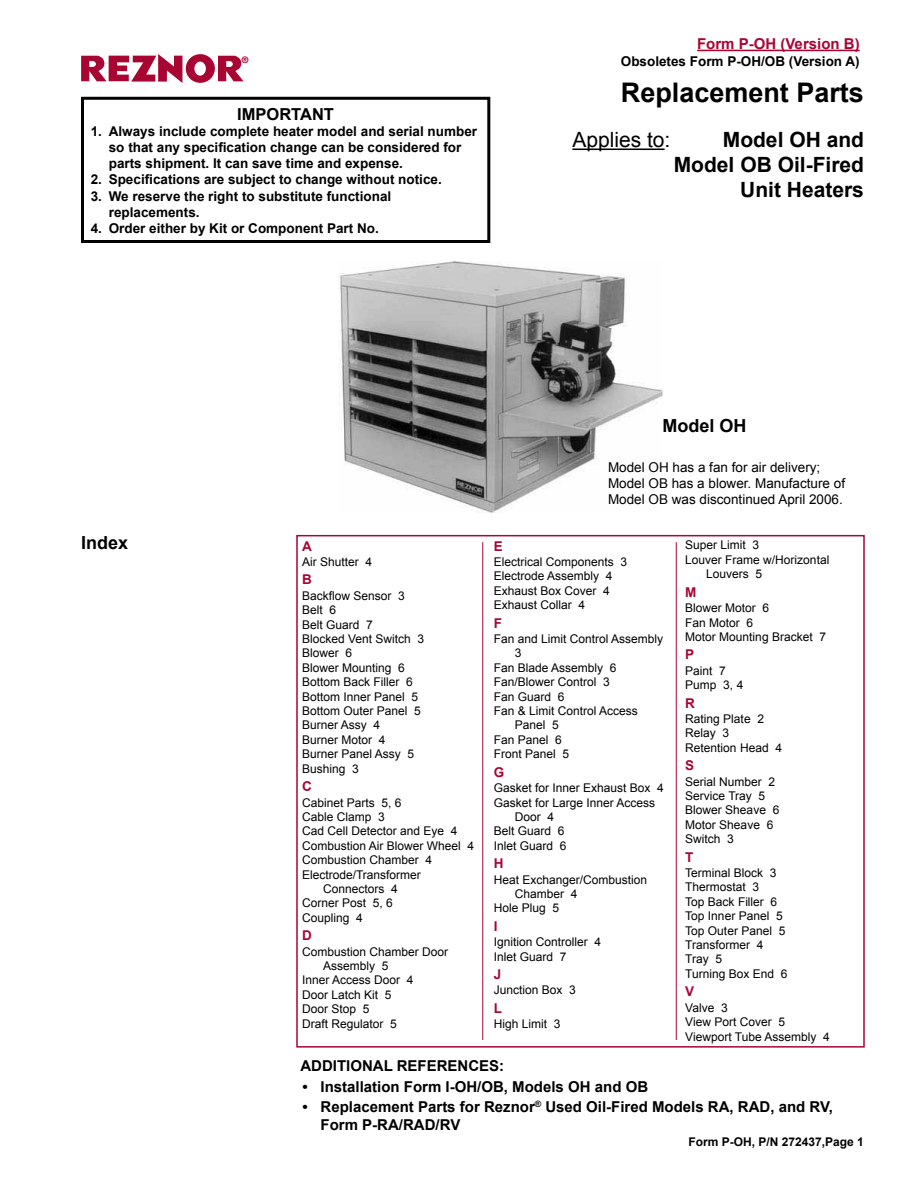
<style>
.page{position:relative;width:918px;height:1188px;background:#fff}
.page>*{position:absolute;margin:0;border:0;box-sizing:border-box;transform-origin:0 0}
.t1{font:700 27px "Arial";color:#000}
.t2{font:700 21px/25.2px "Arial";color:#000;text-align:right}
.t3{font:21px "Arial";color:#000}
.t4{font:700 18px "Arial";color:#000}
.t5{font:700 16.5px "Arial";color:#000}
.t6{font:700 15px/18px "Arial";color:#000}
.t7{font:700 15px "Arial";color:#a90533}
.t8{font:700 13.5px/16.2px "Arial";color:#000}
.t9{font:13.5px/16.2px "Arial";color:#000}
.t10{font:700 13.5px "Arial";color:#a90533}
.t11{font:12px/14.4px "Arial";color:#000}
.t12{font:700 12px "Arial";color:#000}
</style>
<div class="page">
<div style="left:81px;top:97px;width:409px;height:146px;border:3px solid #000"></div>
<hr style="left:697px;top:50px;width:163px;height:1px;background:#a90533">
<div style="left:186px;top:54px;width:29px;height:29px;background:#a90533;border-radius:50%"></div>
<div style="left:194px;top:62px;width:12px;height:14px;background:#fff;border-radius:50%"></div>
<svg style="left:81px;top:54px;width:101px;height:29px"></svg>
<img style="left:338px;top:262px;width:324px;height:251px">
<hr style="left:572px;top:149px;width:93px;height:1px;background:#000">
<div style="left:296px;top:535px;width:569px;height:513px;border:2px solid #a90533"></div>
<hr style="left:482px;top:542px;width:1px;height:498px;background:#a90533">
<hr style="left:676px;top:542px;width:1px;height:498px;background:#a90533">
<svg style="left:218px;top:56px;width:25px;height:25px"></svg>
<h3 class="t5" style="left:237px;top:103px;width:98px">IMPORTANT</h3>
<p class="t8" style="left:109px;top:123px;width:370px;text-indent:-18px">1. Always include complete heater model and serial number so that any specification change can be considered for parts shipment. It can save time and expense.</p>
<p class="t8" style="left:91px;top:172px;width:353px">2. Specifications are subject to change without notice.</p>
<p class="t8" style="left:109px;top:188px;width:284px;text-indent:-18px">3. We reserve the right to substitute functional replacements.</p>
<p class="t8" style="left:91px;top:221px;width:290px">4. Order either by Kit or Component Part No.</p>
<p class="t7" style="left:697px;top:34px;width:164px">Form P-OH (Version B)</p>
<p class="t8" style="left:621px;top:54px;width:240px">Obsoletes Form P-OH/OB (Version A)</p>
<h1 class="t1" style="left:621px;top:74px;width:245px">Replacement Parts</h1>
<h2 class="t3" style="left:572px;top:126px;width:100px">Applies to:</h2>
<h2 class="t2" style="left:674px;top:128px;width:192px">Model OH and<br>Model OB Oil-Fired<br>Unit Heaters</h2>
<h3 class="t4" style="left:81px;top:531px;width:49px">Index</h3>
<p class="t10" style="left:302px;top:537px;width:11px">A</p>
<p class="t11" style="left:302px;top:555px;width:72px">Air Shutter 4</p>
<p class="t10" style="left:302px;top:571px;width:11px">B</p>
<p class="t11" style="left:302px;top:589px;width:124px">Backflow Sensor 3<br>Belt 6<br>Belt Guard 7<br>Blocked Vent Switch 3<br>Blower 6<br>Blower Mounting 6<br>Bottom Back Filler 6<br>Bottom Inner Panel 5<br>Bottom Outer Panel 5<br>Burner Assy 4<br>Burner Motor 4<br>Burner Panel Assy 5<br>Bushing 3</p>
<p class="t10" style="left:302px;top:777px;width:11px">C</p>
<p class="t11" style="left:302px;top:795px;width:101px">Cabinet Parts 5, 6</p>
<p class="t11" style="left:302px;top:810px;width:84px">Cable Clamp 3</p>
<p class="t11" style="left:302px;top:824px;width:157px">Cad Cell Detector and Eye 4</p>
<p class="t11" style="left:302px;top:838px;width:174px">Combustion Air Blower Wheel 4</p>
<p class="t11" style="left:302px;top:853px;width:132px">Combustion Chamber 4</p>
<p class="t11" style="left:302px;top:867px;width:120px">Electrode/Transformer</p>
<p class="t11" style="left:323px;top:882px;width:76px">Connectors 4</p>
<p class="t11" style="left:302px;top:896px;width:92px">Corner Post 5, 6</p>
<p class="t11" style="left:302px;top:910px;width:62px">Coupling 4</p>
<p class="t10" style="left:302px;top:926px;width:11px">D</p>
<p class="t11" style="left:302px;top:944px;width:148px">Combustion Chamber Door</p>
<p class="t11" style="left:323px;top:959px;width:67px">Assembly 5</p>
<p class="t11" style="left:302px;top:973px;width:113px">Inner Access Door 4</p>
<p class="t11" style="left:302px;top:987px;width:91px">Door Latch Kit 5</p>
<p class="t11" style="left:302px;top:1002px;width:69px">Door Stop 5</p>
<p class="t11" style="left:302px;top:1016px;width:96px">Draft Regulator 5</p>
<h3 class="t4" style="left:663px;top:413px;width:86px">Model OH</h3>
<p class="t9" style="left:608px;top:459px;width:239px">Model OH has a fan for air delivery;<br>Model OB has a blower. Manufacture of<br>Model OB was discontinued April 2006.</p>
<p class="t10" style="left:494px;top:537px;width:11px">E</p>
<p class="t11" style="left:494px;top:555px;width:135px">Electrical Components 3<br>Electrode Assembly 4<br>Exhaust Box Cover 4<br>Exhaust Collar 4</p>
<p class="t10" style="left:494px;top:614px;width:10px">F</p>
<p class="t11" style="left:494px;top:632px;width:171px">Fan and Limit Control Assembly</p>
<p class="t11" style="left:515px;top:646px;width:8px">3</p>
<p class="t11" style="left:494px;top:661px;width:124px">Fan Blade Assembly 6</p>
<p class="t11" style="left:494px;top:675px;width:118px">Fan/Blower Control 3</p>
<p class="t11" style="left:494px;top:689px;width:72px">Fan Guard 6</p>
<p class="t11" style="left:494px;top:704px;width:146px">Fan &amp; Limit Control Access</p>
<p class="t11" style="left:515px;top:718px;width:46px">Panel 5</p>
<p class="t11" style="left:494px;top:733px;width:70px">Fan Panel 6</p>
<p class="t11" style="left:494px;top:747px;width:77px">Front Panel 5</p>
<p class="t10" style="left:494px;top:763px;width:12px">G</p>
<p class="t11" style="left:494px;top:781px;width:172px">Gasket for Inner Exhaust Box 4</p>
<p class="t11" style="left:494px;top:795px;width:163px">Gasket for Large Inner Access</p>
<p class="t11" style="left:515px;top:810px;width:41px">Door 4</p>
<p class="t11" style="left:494px;top:824px;width:72px">Belt Guard 6</p>
<p class="t11" style="left:494px;top:838px;width:74px">Inlet Guard 6</p>
<p class="t10" style="left:494px;top:854px;width:11px">H</p>
<p class="t11" style="left:494px;top:872px;width:155px">Heat Exchanger/Combustion</p>
<p class="t11" style="left:515px;top:887px;width:64px">Chamber 4</p>
<p class="t11" style="left:494px;top:901px;width:67px">Hole Plug 5</p>
<p class="t10" style="left:494px;top:917px;width:5px">I</p>
<p class="t11" style="left:494px;top:935px;width:109px">Ignition Controller 4<br>Inlet Guard 7</p>
<p class="t10" style="left:494px;top:965px;width:9px">J</p>
<p class="t11" style="left:494px;top:983px;width:84px">Junction Box 3</p>
<p class="t10" style="left:494px;top:999px;width:10px">L</p>
<p class="t11" style="left:494px;top:1017px;width:68px">High Limit 3</p>
<p class="t11" style="left:685px;top:538px;width:76px">Super Limit 3</p>
<p class="t11" style="left:685px;top:553px;width:146px">Louver Frame w/Horizontal</p>
<p class="t11" style="left:706px;top:567px;width:58px">Louvers 5</p>
<p class="t10" style="left:685px;top:583px;width:13px">M</p>
<p class="t11" style="left:685px;top:601px;width:142px">Blower Motor 6<br>Fan Motor 6<br>Motor Mounting Bracket 7</p>
<p class="t10" style="left:685px;top:646px;width:11px">P</p>
<p class="t11" style="left:685px;top:663px;width:60px">Paint 7<br>Pump 3, 4</p>
<p class="t10" style="left:685px;top:694px;width:11px">R</p>
<p class="t11" style="left:685px;top:712px;width:98px">Rating Plate 2<br>Relay 3<br>Retention Head 4</p>
<p class="t10" style="left:685px;top:757px;width:11px">S</p>
<p class="t11" style="left:685px;top:774px;width:96px">Serial Number 2<br>Service Tray 5<br>Blower Sheave 6<br>Motor Sheave 6<br>Switch 3</p>
<p class="t10" style="left:685px;top:848px;width:10px">T</p>
<p class="t11" style="left:685px;top:866px;width:104px">Terminal Block 3<br>Thermostat 3<br>Top Back Filler 6<br>Top Inner Panel 5<br>Top Outer Panel 5<br>Transformer 4<br>Tray 5<br>Turning Box End 6</p>
<p class="t10" style="left:685px;top:983px;width:11px">V</p>
<p class="t11" style="left:685px;top:1000px;width:146px">Valve 3<br>View Port Cover 5<br>Viewport Tube Assembly 4</p>
<p class="t6" style="left:300px;top:1058px;width:205px">ADDITIONAL REFERENCES:</p>
<p class="t6" style="left:303px;top:1078px;width:347px">• Installation Form I-OH/OB, Models OH and OB</p>
<p class="t6" style="left:321px;top:1098px;width:514px;text-indent:-18px">• Replacement Parts for Reznor<sup>®</sup> Used Oil-Fired Models RA, RAD, and RV,<br>Form P-RA/RAD/RV</p>
<p class="t12" style="left:689px;top:1134px;width:177px">Form P-OH, P/N 272437,Page 1</p>
</div>
